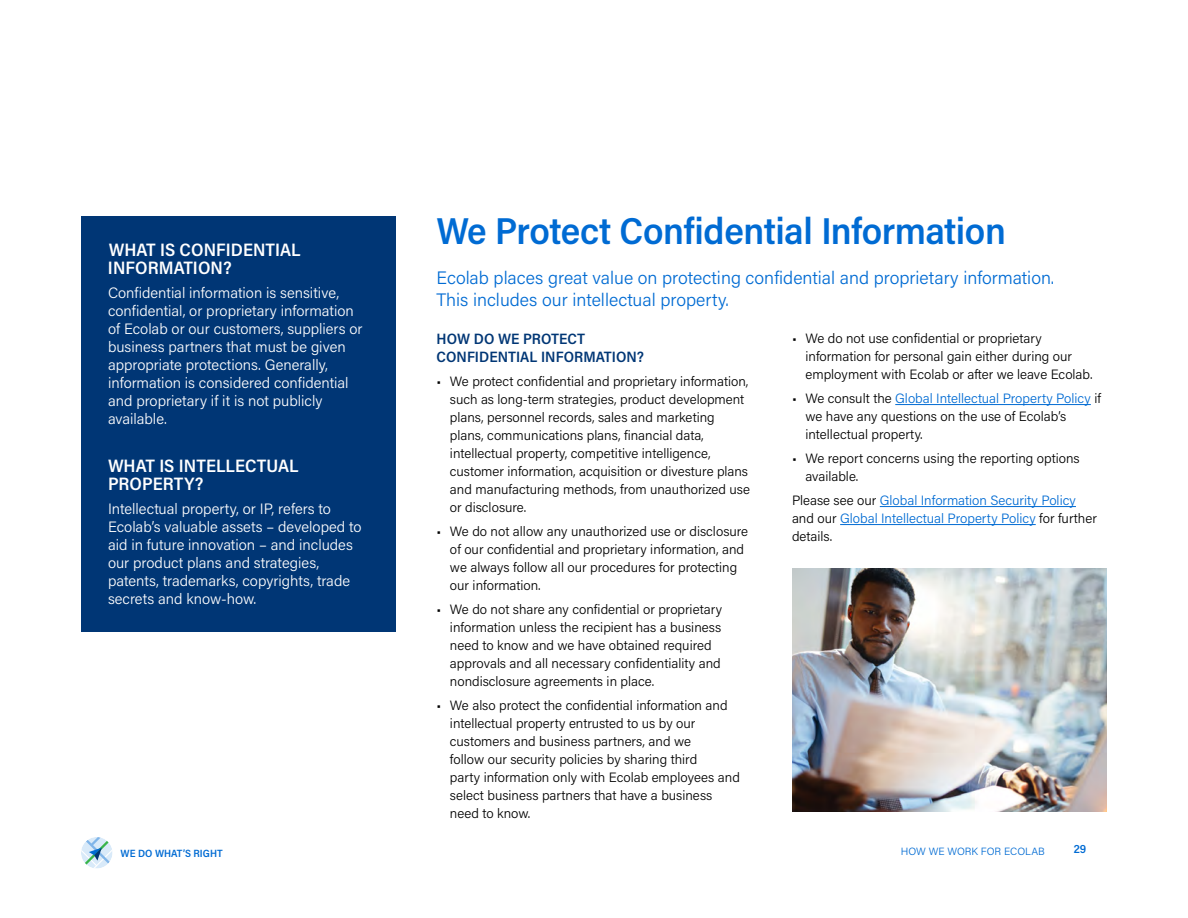
<style>
.page{position:relative;width:1188px;height:918px;background:#fff}
.page>*{position:absolute;margin:0;border:0;box-sizing:border-box;transform-origin:0 0}
.t1{font:600 37.5px "Acumin Pro Semi Cond";letter-spacing:-.01em;color:#006bd3}
.t2{font:300 18px/22.5px "Acumin Pro";color:#006bd3}
.t3{font:600 18px/18px "Acumin Pro Semi Cond";color:#fff}
.t4{font:300 15px/18px "Acumin Pro";color:#fff}
.t5{font:600 15px/18px "Acumin Pro Semi Cond";letter-spacing:.005em;color:#003675}
.t6{font:300 13.5px/18px "Acumin Pro";color:#000}
.t7{font:300 13.5px/18px "Acumin Pro";color:#006bd3}
.t8{font:600 12px "Acumin Pro Semi Cond";color:#006bd3}
.t9{font:300 10.5px "Acumin Pro";color:#006bd3}
.t10{font:600 10.5px "Acumin Pro Semi Cond";color:#006bd3}
.s1{color:#006bd3}
.s2{color:#000}
</style>
<div class="page">
<div style="left:81px;top:216px;width:315px;height:415px;background:#003675"></div>
<hr style="left:895px;top:404px;width:196px;height:1px;background:#006bd3">
<hr style="left:880px;top:506px;width:196px;height:1px;background:#006bd3">
<hr style="left:840px;top:524px;width:196px;height:1px;background:#006bd3">
<img style="left:792px;top:568px;width:315px;height:244px">
<svg style="left:81px;top:837px;width:31px;height:31px"></svg>
<h2 class="t3" style="left:108px;top:240px;width:194px">WHAT IS CONFIDENTIAL<br>INFORMATION?</h2>
<p class="t4" style="left:108px;top:283px;width:256px">Confidential information is sensitive, confidential, or proprietary information of Ecolab or our customers, suppliers or business partners that must be given appropriate protections. Generally, information is considered confidential and proprietary if it is not publicly available.</p>
<h2 class="t3" style="left:108px;top:456px;width:192px">WHAT IS INTELLECTUAL<br>PROPERTY?</h2>
<p class="t4" style="left:108px;top:499px;width:255px">Intellectual property, or IP, refers to Ecolab’s valuable assets – developed to aid in future innovation – and includes our product plans and strategies, patents, trademarks, copyrights, trade secrets and know-how.</p>
<h1 class="t1" style="left:436px;top:204px;width:571px">We Protect Confidential Information</h1>
<h2 class="t2" style="left:436px;top:266px;width:619px">Ecolab places great value on protecting confidential and proprietary information.<br>This includes our intellectual property.</h2>
<p class="t5" style="left:436px;top:329px;width:209px">HOW DO WE PROTECT<br>CONFIDENTIAL INFORMATION?</p>
<p class="t6" style="left:450px;top:372px;width:302px;text-indent:-14px">• We protect confidential and proprietary information, such as long-term strategies, product development plans, personnel records, sales and marketing plans, communications plans, financial data, intellectual property, competitive intelligence, customer information, acquisition or divesture plans and manufacturing methods, from unauthorized use or disclosure.</p>
<p class="t6" style="left:450px;top:522px;width:300px;text-indent:-14px">• We do not allow any unauthorized use or disclosure of our confidential and proprietary information, and we always follow all our procedures for protecting our information.</p>
<p class="t6" style="left:450px;top:600px;width:274px;text-indent:-14px">• We do not share any confidential or proprietary information unless the recipient has a business need to know and we have obtained required approvals and all necessary confidentiality and nondisclosure agreements in place.</p>
<p class="t6" style="left:450px;top:696px;width:291px;text-indent:-14px">• We also protect the confidential information and intellectual property entrusted to us by our customers and business partners, and we<br>follow our security policies by sharing third<br>party information only with Ecolab employees and select business partners that have a business need to know.</p>
<p class="t6" style="left:806px;top:329px;width:289px;text-indent:-14px">• We do not use confidential or proprietary information for personal gain either during our employment with Ecolab or after we leave Ecolab.</p>
<p class="t6" style="left:806px;top:389px;width:297px;text-indent:-14px">• We consult the <span class="s1">Global Intellectual Property Policy</span> if we have any questions on the use of Ecolab’s intellectual property.</p>
<p class="t6" style="left:806px;top:449px;width:276px;text-indent:-14px">• We report concerns using the reporting options available.</p>
<p class="t7" style="left:792px;top:491px;width:306px"><span class="s2">Please see our</span> Global Information Security Policy <span class="s2">and our</span> Global Intellectual Property Policy <span class="s2">for further details.</span></p>
<p class="t10" style="left:121px;top:846px;width:104px">WE DO WHAT’S RIGHT</p>
<p class="t9" style="left:901px;top:844px;width:146px">HOW WE WORK FOR ECOLAB</p>
<p class="t8" style="left:1074px;top:841px;width:14px">29</p>
</div>
